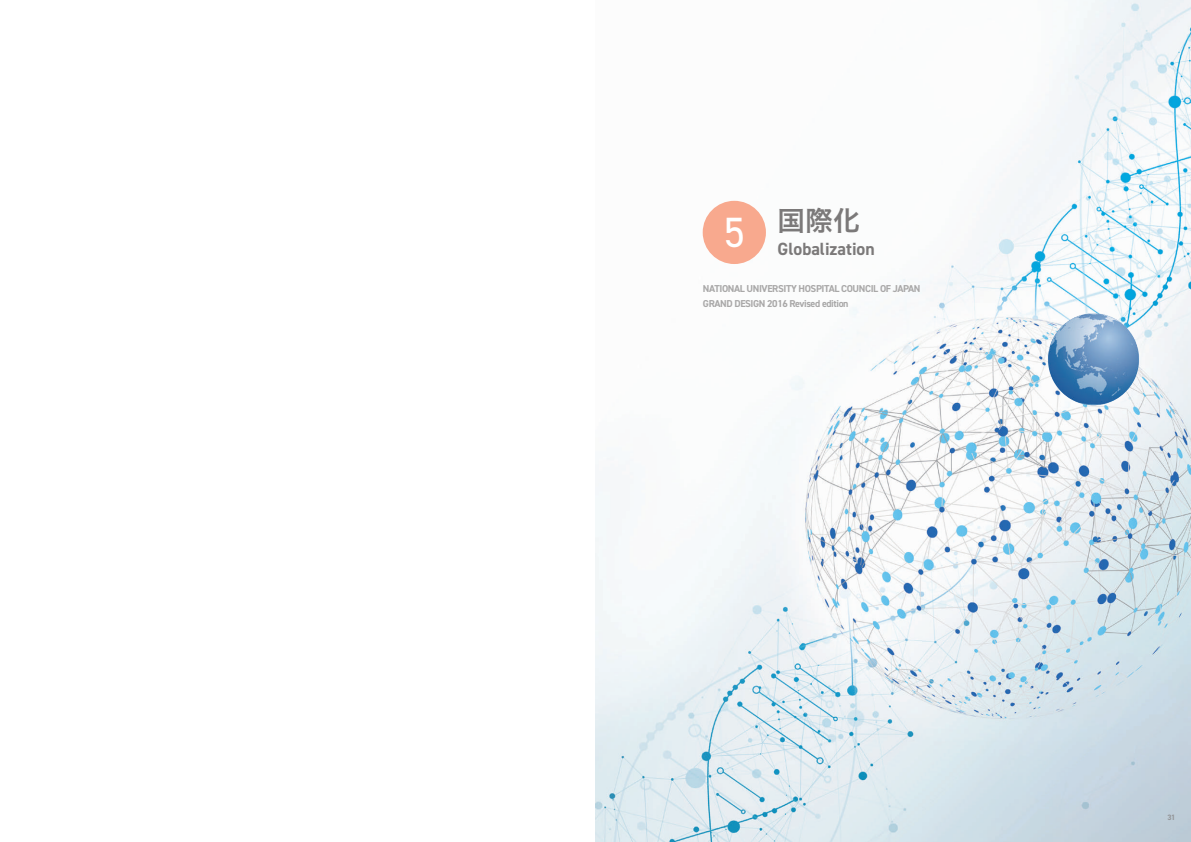
<style>
.page{position:relative;width:1191px;height:842px;background:#fff}
.page>*{position:absolute;margin:0;border:0;box-sizing:border-box;transform-origin:0 0}
.t1{font:42.4px "DIN2014";color:#fff}
.t2{font:27.6px "Hiragino UD Sans Std W6";color:#7b7979}
.t3{font:700 17.7px "DIN2014";color:#7b7979}
.t4{font:700 10.1px/14.6px "DIN2014";letter-spacing:-.04em;color:#a9a8a8}
.t5{font:700 7.8px "DIN2014";color:#939598}
</style>
<div class="page">
<img style="left:595px;top:0;width:596px;height:842px">
<div style="left:702px;top:201px;width:64px;height:63px;background:#f8a98e;border-radius:50%"></div>
<img style="left:1039px;top:304px;width:108px;height:109px">
<h1 class="t1" style="left:723px;top:206px;width:23px">5</h1>
<h2 class="t2" style="left:777px;top:200px;width:84px">国際化</h2>
<h3 class="t3" style="left:777px;top:237px;width:99px">Globalization</h3>
<p class="t4" style="left:703px;top:281px;width:219px">NATIONAL UNIVERSITY HOSPITAL COUNCIL OF JAPAN<br>GRAND DESIGN 2016 Revised edition</p>
<p class="t5" style="left:1167px;top:812px;width:10px">31</p>
</div>
